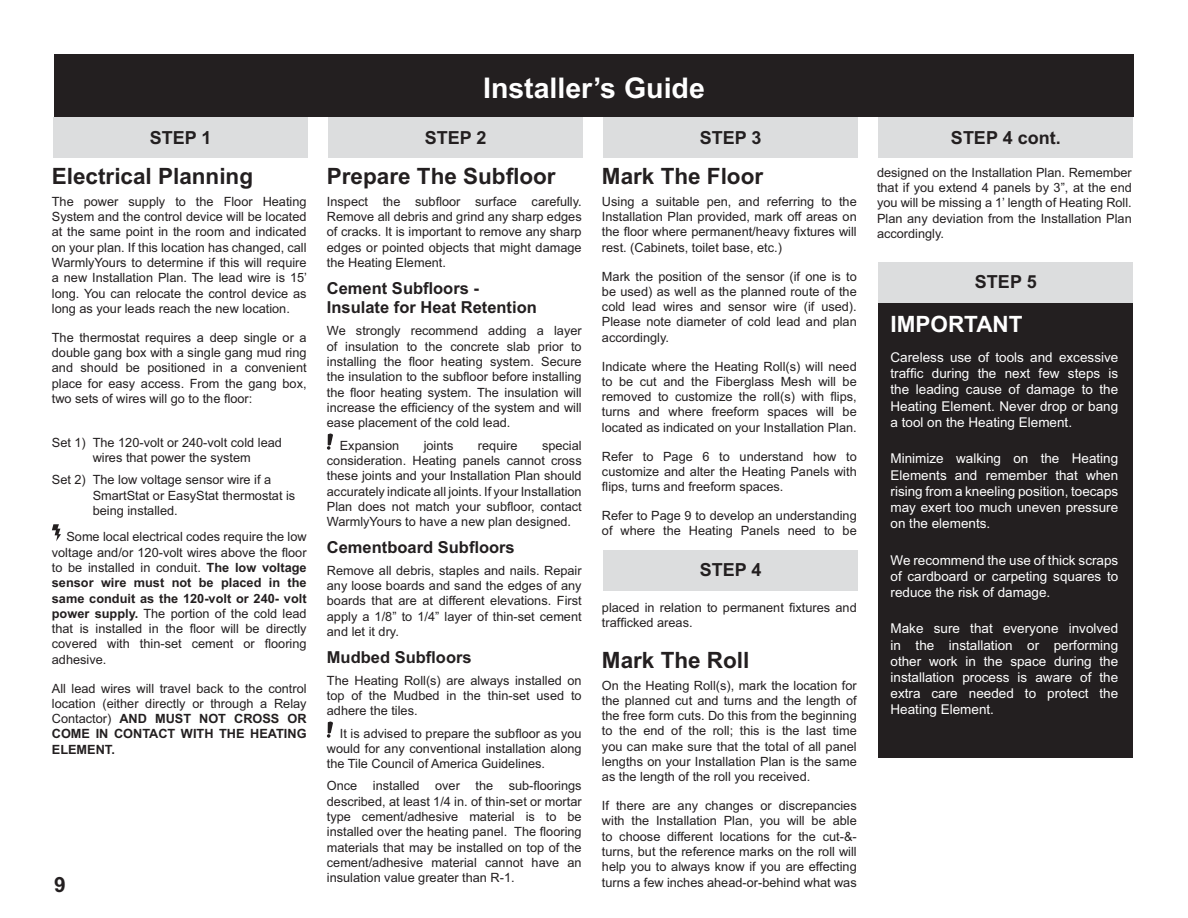
<style>
.page{position:relative;width:1188px;height:918px;background:#fff}
.page>*{position:absolute;margin:0;border:0;box-sizing:border-box;transform-origin:0 0}
.t1{font:700 28.5px "Arial";color:#fff}
.t2{font:700 22.5px "Arial";color:#231f20}
.t3{font:700 22.5px "Arial";color:#fff}
.t4{font:700 21px "Arial";color:#231f20}
.t5{font:700 18px "Arial";color:#231f20}
.t6{font:700 16.5px/19.8px "Arial";color:#231f20}
.t7{font:13.5px/16.2px "Arial";color:#fff;text-align:justify}
.t8{font:12.75px/15.3px "Arial";color:#231f20;text-align:justify}
.s1{font-weight:700}
</style>
<div class="page">
<div style="left:878px;top:303px;width:255px;height:455px;background:#231f20"></div>
<svg style="left:52px;top:524px;width:9px;height:17px"></svg>
<svg style="left:327px;top:433px;width:6px;height:17px"></svg>
<svg style="left:327px;top:721px;width:6px;height:17px"></svg>
<div style="left:54px;top:54px;width:1080px;height:63px;background:#231f20"></div>
<div style="left:53px;top:117px;width:255px;height:41px;background:#dcddde"></div>
<div style="left:328px;top:117px;width:255px;height:41px;background:#dcddde"></div>
<div style="left:603px;top:117px;width:255px;height:41px;background:#dcddde"></div>
<div style="left:603px;top:550px;width:255px;height:41px;background:#dcddde"></div>
<div style="left:878px;top:117px;width:255px;height:41px;background:#dcddde"></div>
<div style="left:878px;top:262px;width:255px;height:41px;background:#dcddde"></div>
<p class="t1" style="left:483px;top:78px;width:223px">Installer’s Guide</p>
<p class="t5" style="left:150px;top:131px;width:63px">STEP 1</p>
<p class="t5" style="left:425px;top:131px;width:63px">STEP 2</p>
<p class="t5" style="left:700px;top:131px;width:63px">STEP 3</p>
<p class="t2" style="left:52px;top:168px;width:203px">Electrical Planning</p>
<p class="t8" style="left:52px;top:195px;width:257px">The power supply to the Floor Heating System and the control device will be located at the same point in the room and indicated on your plan. If this location has changed, call WarmlyYours to determine if this will require a new Installation Plan. The lead wire is 15’ long. You can relocate the control device as long as your leads reach the new location.</p>
<p class="t8" style="left:52px;top:331px;width:256px">The thermostat requires a deep single or a double gang box with a single gang mud ring and should be positioned in a convenient place for easy access. From the gang box, two sets of wires will go to the floor:</p>
<p class="t8" style="left:93px;top:436px;width:191px;text-indent:-41px">Set 1) The 120-volt or 240-volt cold lead wires that power the system</p>
<p class="t8" style="left:93px;top:474px;width:204px;text-align:left;text-indent:-41px">Set 2) The low voltage sensor wire if a<br>SmartStat or EasyStat thermostat is being installed.</p>
<p class="t8" style="left:52px;top:530px;width:256px;text-indent:15px">Some local electrical codes require the low voltage and/or 120-volt wires above the floor to be installed in conduit. <span class="s1">The low voltage sensor wire must not be placed in the same conduit as the 120-volt or 240- volt power supply.</span> The portion of the cold lead that is installed in the floor will be directly covered with thin-set cement or flooring adhesive.</p>
<p class="t8" style="left:52px;top:682px;width:256px">All lead wires will travel back to the control location (either directly or through a Relay Contactor) <span class="s1">AND MUST NOT CROSS OR COME IN CONTACT WITH THE HEATING ELEMENT.</span></p>
<p class="t4" style="left:54px;top:877px;width:13px">9</p>
<p class="t2" style="left:327px;top:168px;width:230px">Prepare The Subfloor</p>
<p class="t8" style="left:327px;top:195px;width:256px">Inspect the subfloor surface carefully.<br>Remove all debris and grind any sharp edges of cracks. It is important to remove any sharp edges or pointed objects that might damage the Heating Element.</p>
<p class="t6" style="left:327px;top:279px;width:211px">Cement Subfloors -<br>Insulate for Heat Retention</p>
<p class="t8" style="left:327px;top:325px;width:256px">We strongly recommend adding a layer of insulation to the concrete slab prior to installing the floor heating system. Secure the insulation to the subfloor before installing the floor heating system. The insulation will increase the efficiency of the system and will ease placement of the cold lead.</p>
<p class="t8" style="left:340px;top:439px;width:61px">Expansion</p>
<p class="t8" style="left:424px;top:439px;width:31px">joints</p>
<p class="t8" style="left:478px;top:439px;width:41px">require</p>
<p class="t8" style="left:327px;top:439px;width:256px;text-indent:215px">special consideration. Heating panels cannot cross these joints and your Installation Plan should accurately indicate all joints. If your Installation Plan does not match your subfloor, contact WarmlyYours to have a new plan designed.</p>
<p class="t6" style="left:327px;top:539px;width:189px">Cementboard Subfloors</p>
<p class="t8" style="left:327px;top:564px;width:256px">Remove all debris, staples and nails. Repair any loose boards and sand the edges of any boards that are at different elevations. First apply a 1/8” to 1/4” layer of thin-set cement and let it dry.</p>
<p class="t6" style="left:327px;top:648px;width:146px">Mudbed Subfloors</p>
<p class="t8" style="left:327px;top:674px;width:256px">The Heating Roll(s) are always installed on top of the Mudbed in the thin-set used to adhere the tiles.</p>
<p class="t8" style="left:327px;top:727px;width:256px;text-indent:13px">It is advised to prepare the subfloor as you would for any conventional installation along the Tile Council of America Guidelines.</p>
<p class="t8" style="left:327px;top:780px;width:256px">Once installed over the sub-floorings described, at least 1/4 in. of thin-set or mortar type cement/adhesive material is to be installed over the heating panel. The flooring materials that may be installed on top of the cement/adhesive material cannot have an insulation value greater than R-1.</p>
<p class="t2" style="left:602px;top:168px;width:163px">Mark The Floor</p>
<p class="t8" style="left:602px;top:195px;width:256px">Using a suitable pen, and referring to the Installation Plan provided, mark off areas on the floor where permanent/heavy fixtures will rest. (Cabinets, toilet base, etc.)</p>
<p class="t8" style="left:602px;top:270px;width:256px">Mark the position of the sensor (if one is to be used) as well as the planned route of the cold lead wires and sensor wire (if used).<br>Please note diameter of cold lead and plan accordingly.</p>
<p class="t8" style="left:602px;top:360px;width:256px">Indicate where the Heating Roll(s) will need to be cut and the Fiberglass Mesh will be removed to customize the roll(s) with flips, turns and where freeform spaces will be located as indicated on your Installation Plan.</p>
<p class="t8" style="left:602px;top:450px;width:256px">Refer to Page 6 to understand how to customize and alter the Heating Panels with flips, turns and freeform spaces.</p>
<p class="t8" style="left:602px;top:509px;width:256px">Refer to Page 9 to develop an understanding of where the Heating Panels need to be</p>
<p class="t5" style="left:700px;top:563px;width:63px">STEP 4</p>
<p class="t8" style="left:602px;top:601px;width:256px">placed in relation to permanent fixtures and trafficked areas.</p>
<p class="t2" style="left:602px;top:651px;width:149px">Mark The Roll</p>
<p class="t8" style="left:602px;top:679px;width:256px">On the Heating Roll(s), mark the location for the planned cut and turns and the length of the free form cuts. Do this from the beginning to the end of the roll; this is the last time you can make sure that the total of all panel lengths on your Installation Plan is the same as the length of the roll you received.</p>
<p class="t8" style="left:602px;top:799px;width:256px">If there are any changes or discrepancies with the Installation Plan, you will be able to choose different locations for the cut-&amp;- turns, but the reference marks on the roll will help you to always know if you are effecting turns a few inches ahead-or-behind what was</p>
<p class="t5" style="left:951px;top:131px;width:111px">STEP 4 cont.</p>
<p class="t8" style="left:877px;top:166px;width:256px">designed on the Installation Plan. Remember that if you extend 4 panels by 3”, at the end you will be missing a 1’ length of Heating Roll.<br>Plan any deviation from the Installation Plan accordingly.</p>
<p class="t5" style="left:975px;top:275px;width:63px">STEP 5</p>
<p class="t3" style="left:891px;top:316px;width:134px">IMPORTANT</p>
<p class="t7" style="left:891px;top:351px;width:229px">Careless use of tools and excessive traffic during the next few steps is the leading cause of damage to the Heating Element. Never drop or bang a tool on the Heating Element.</p>
<p class="t7" style="left:891px;top:452px;width:229px">Minimize walking on the Heating Elements and remember that when rising from a kneeling position, toecaps may exert too much uneven pressure on the elements.</p>
<p class="t7" style="left:891px;top:553px;width:229px">We recommend the use of thick scraps of cardboard or carpeting squares to reduce the risk of damage.</p>
<p class="t7" style="left:891px;top:622px;width:229px">Make sure that everyone involved in the installation or performing other work in the space during the installation process is aware of the extra care needed to protect the Heating Element.</p>
</div>
